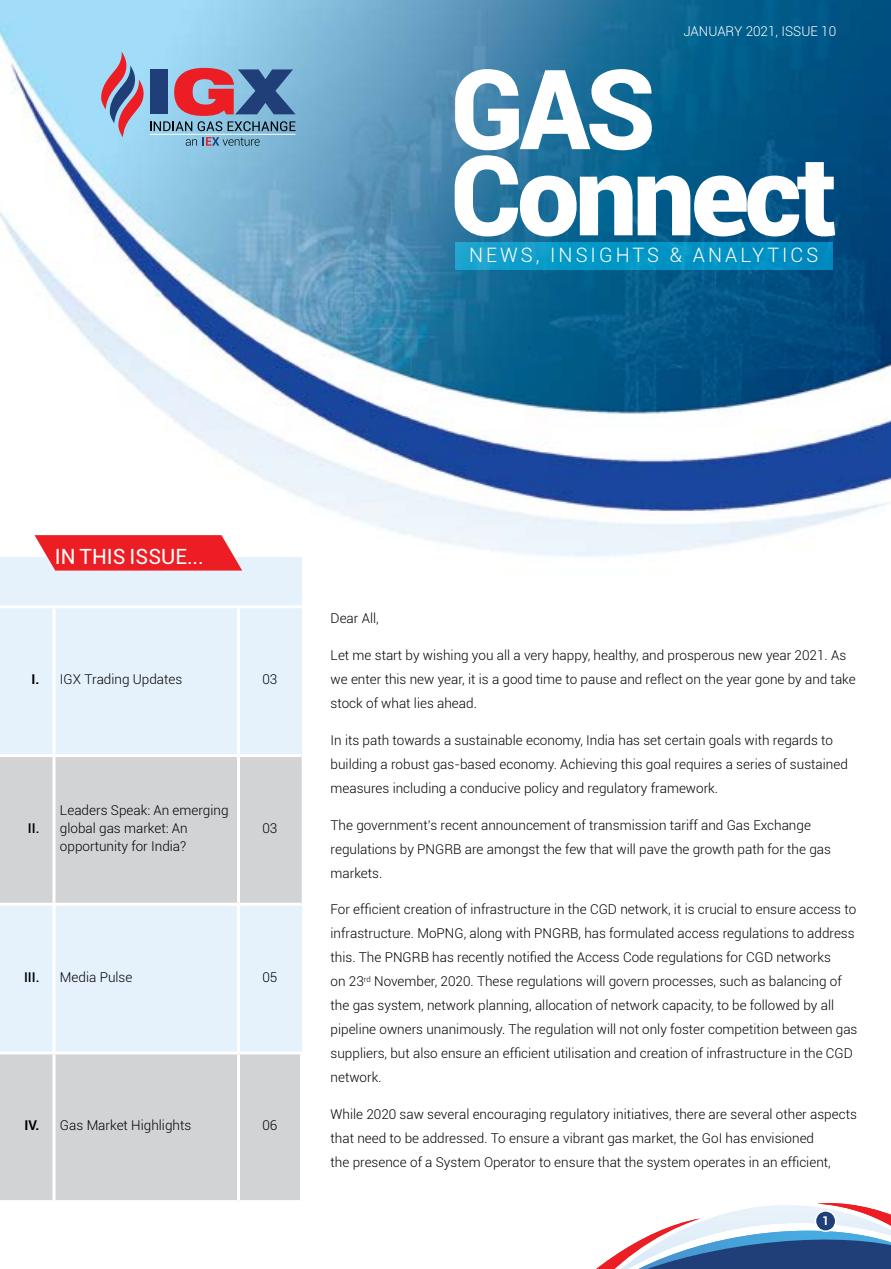
<style>
.page{position:relative;width:891px;height:1269px;background:#fff}
.page>*{position:absolute;margin:0;border:0;box-sizing:border-box;transform-origin:0 0}
.t1{font:900 111px/86.1px "Roboto";letter-spacing:-.04em;color:#fff}
.t2{font:21px "Roboto";color:#fff}
.t3{font:300 19.95px "Roboto";letter-spacing:.15em;color:#fff}
.t4{font:300 13.5px/24px "Roboto";color:#000}
.t5{font:300 13.5px "Roboto";color:#fff}
.t6{font:500 13.5px "Roboto";color:#000}
.t7{font:700 12px "Roboto";color:#fff}
.s1{font-weight:700}
</style>
<div class="page">
<img style="left:0;top:0;width:891px;height:557px">
<svg style="left:186px;top:139px;width:11px;height:7px"></svg>
<svg style="left:203px;top:137px;width:57px;height:9px"></svg>
<svg style="left:150px;top:68px;width:146px;height:63px;background:#877995"></svg>
<hr style="left:150px;top:134px;width:146px;height:1px;background:#fff">
<div style="left:150px;top:69px;width:18px;height:45px;background:#203e77"></div>
<svg style="left:101px;top:51px;width:43px;height:86px;background:#a396b1"></svg>
<div style="left:0;top:557px;width:302px;height:646px;background:#e5f1fb"></div>
<div style="left:0;top:757px;width:301px;height:146px;background:#d1d3d4"></div>
<div style="left:0;top:1054px;width:300px;height:146px;background:#d1d3d4"></div>
<hr style="left:52px;top:608px;width:4px;height:146px;background:#f6f9fd">
<hr style="left:237px;top:608px;width:3px;height:146px;background:#fff">
<svg style="left:52px;top:757px;width:4px;height:146px"></svg>
<hr style="left:237px;top:757px;width:3px;height:146px;background:#fff">
<hr style="left:52px;top:906px;width:4px;height:145px;background:#f8fbfe">
<hr style="left:237px;top:906px;width:3px;height:145px;background:#fff">
<hr style="left:0;top:605px;width:54px;height:3px;background:#fff">
<hr style="left:54px;top:605px;width:185px;height:3px;background:#fff">
<hr style="left:239px;top:605px;width:62px;height:3px;background:#fff">
<hr style="left:0;top:754px;width:54px;height:3px;background:#fff">
<hr style="left:54px;top:754px;width:185px;height:3px;background:#fff">
<hr style="left:239px;top:754px;width:62px;height:3px;background:#fff">
<hr style="left:0;top:903px;width:54px;height:3px;background:#fff">
<hr style="left:54px;top:903px;width:185px;height:3px;background:#fff">
<hr style="left:239px;top:903px;width:62px;height:3px;background:#fff">
<hr style="left:0;top:1051px;width:54px;height:3px;background:#fff">
<hr style="left:54px;top:1051px;width:185px;height:3px;background:#fff">
<hr style="left:239px;top:1051px;width:64px;height:3px;background:#fff">
<svg style="left:52px;top:1054px;width:4px;height:146px"></svg>
<hr style="left:237px;top:1054px;width:3px;height:146px;background:#fff">
<hr style="left:300px;top:1054px;width:3px;height:146px;background:#fff">
<hr style="left:0;top:1200px;width:54px;height:3px;background:#fff">
<hr style="left:54px;top:1200px;width:185px;height:3px;background:#fff">
<hr style="left:239px;top:1200px;width:64px;height:3px;background:#fff">
<div style="left:455px;top:242px;width:378px;height:28px;background:linear-gradient(to right,#14a3cd,#008abf)"></div>
<svg style="left:35px;top:535px;width:207px;height:36px;background:#ed353c"></svg>
<svg style="left:596px;top:1203px;width:295px;height:66px"></svg>
<p class="t5" style="left:683px;top:22px;width:154px">JANUARY 2021, ISSUE 10</p>
<h1 class="t1" style="left:450px;top:62px;width:388px">GAS<br>Connect</h1>
<h3 class="t3" style="left:469px;top:241px;width:351px">NEWS, INSIGHTS &amp; ANALYTICS</h3>
<h2 class="t2" style="left:55px;top:542px;width:151px">IN THIS ISSUE...</h2>
<p class="t4" style="left:32px;top:667px;width:152px"><span class="s1">I.</span> IGX Trading Updates</p>
<p class="t4" style="left:263px;top:667px;width:16px">03</p>
<p class="t6" style="left:28px;top:819px;width:13px">II.</p>
<p class="t4" style="left:60px;top:801px;width:170px;line-height:18px">Leaders Speak: An emerging global gas market: An opportunity for India?</p>
<p class="t4" style="left:262px;top:816px;width:16px">03</p>
<p class="t6" style="left:24px;top:967px;width:17px">III.</p>
<p class="t4" style="left:60px;top:964px;width:74px">Media Pulse</p>
<p class="t4" style="left:262px;top:964px;width:16px">05</p>
<p class="t4" style="left:24px;top:1113px;width:168px"><span class="s1">IV.</span> Gas Market Highlights</p>
<p class="t4" style="left:262px;top:1113px;width:16px">06</p>
<p class="t4" style="left:331px;top:606px;width:50px">Dear All,</p>
<p class="t4" style="left:331px;top:643px;width:527px">Let me start by wishing you all a very happy, healthy, and prosperous new year 2021. As we enter this new year, it is a good time to pause and reflect on the year gone by and take stock of what lies ahead.</p>
<p class="t4" style="left:331px;top:728px;width:519px">In its path towards a sustainable economy, India has set certain goals with regards to building a robust gas-based economy. Achieving this goal requires a series of sustained measures including a conducive policy and regulatory framework.</p>
<p class="t4" style="left:331px;top:812px;width:502px">The government’s recent announcement of transmission tariff and Gas Exchange regulations by PNGRB are amongst the few that will pave the growth path for the gas markets.</p>
<p class="t4" style="left:331px;top:897px;width:528px">For efficient creation of infrastructure in the CGD network, it is crucial to ensure access to infrastructure. MoPNG, along with PNGRB, has formulated access regulations to address this. The PNGRB has recently notified the Access Code regulations for CGD networks<br>on 23<sup>rd</sup> November, 2020. These regulations will govern processes, such as balancing of the gas system, network planning, allocation of network capacity, to be followed by all pipeline owners unanimously. The regulation will not only foster competition between gas suppliers, but also ensure an efficient utilisation and creation of infrastructure in the CGD network.</p>
<p class="t4" style="left:331px;top:1102px;width:528px">While 2020 saw several encouraging regulatory initiatives, there are several other aspects that need to be addressed. To ensure a vibrant gas market, the GoI has envisioned<br>the presence of a System Operator to ensure that the system operates in an efficient,</p>
<p class="t7" style="left:822px;top:1212px;width:8px">1</p>
</div>
